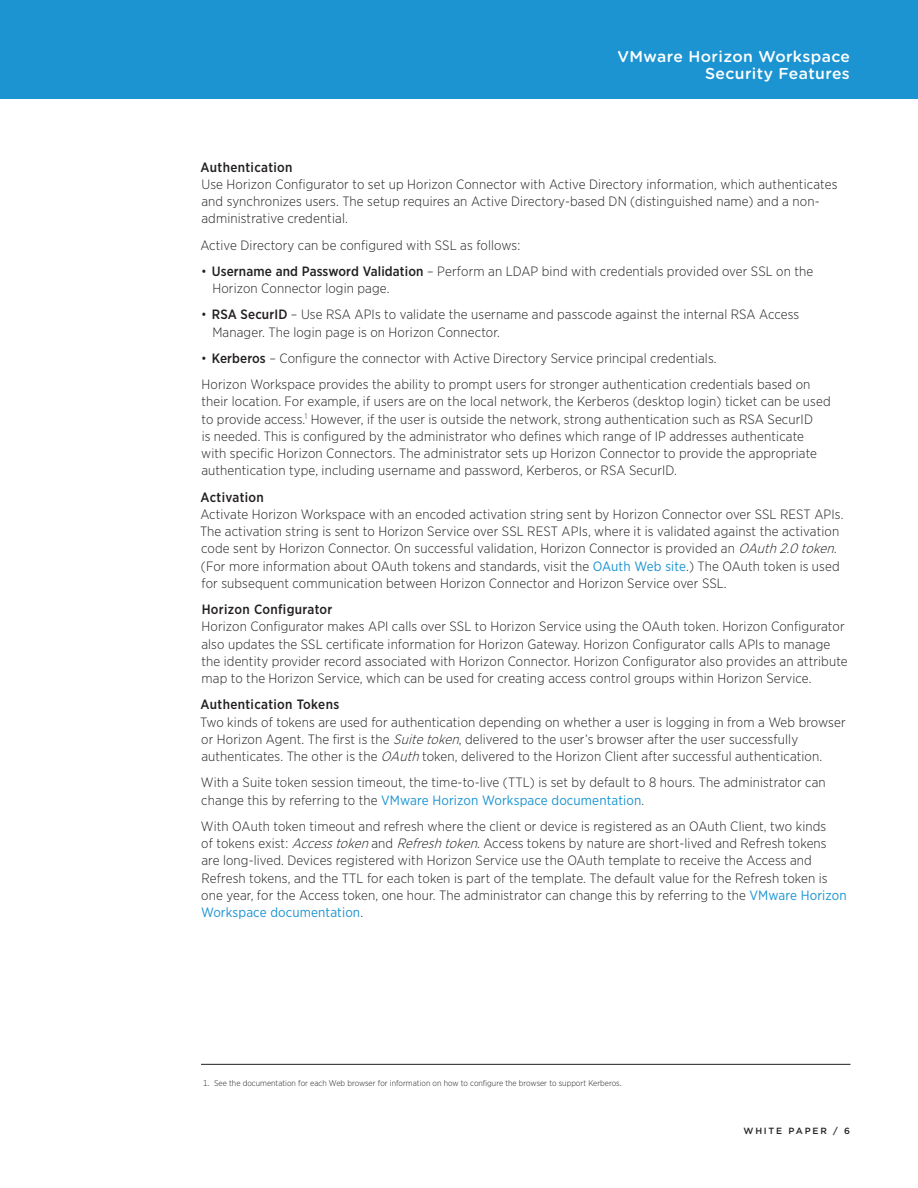
<style>
.page{position:relative;width:918px;height:1188px;background:#fff}
.page>*{position:absolute;margin:0;border:0;box-sizing:border-box;transform-origin:0 0}
.t1{font:500 15.75px/17.2px "Gotham Rounded";letter-spacing:.025em;color:#fff;text-align:right}
._5a_Body{font:300 13.5px/17.2px "Gotham Narrow";letter-spacing:.01em;color:#231f20}
._5b_Body_w__bullets{font:300 13.5px/17.2px "Gotham Narrow";letter-spacing:.01em;color:#231f20}
._4b_Subhead_2{font:500 13.5px "Gotham Narrow";letter-spacing:.025em;color:#231f20}
.t2{font:500 9px "Gotham";letter-spacing:.2em;color:#231f20}
.Footnote-First_line{font:300 8.25px "Gotham Narrow";color:#231f20}
.s1{font-weight:500}
.s2{font-style:italic}
.s3{font-weight:400;color:#1c94d2}
</style>
<div class="page">
<div style="left:0;top:0;width:918px;height:99px;background:#1c94d2"></div>
<hr style="left:201px;top:1064px;width:649px;height:1px;background:#231f20">
<p class="t1" style="left:618px;top:47px;width:234px">VMware Horizon Workspace<br>Security Features</p>
<p class="_4b_Subhead_2" style="left:201px;top:158px;width:94px">Authentication</p>
<p class="_5a_Body" style="left:201px;top:175px;width:637px">Use Horizon Configurator to set up Horizon Connector with Active Directory information, which authenticates and synchronizes users. The setup requires an Active Directory-based DN (distinguished name) and a non&shy;administrative credential.</p>
<p class="_5a_Body" style="left:200px;top:236px;width:322px">Active Directory can be configured with SSL as follows:</p>
<p class="_5b_Body_w__bullets" style="left:212px;top:262px;width:603px;text-indent:-11px">• <span class="s1">Username and Password Validation</span> – Perform an LDAP bind with credentials provided over SSL on the<br>Horizon Connector login page.</p>
<p class="_5b_Body_w__bullets" style="left:212px;top:306px;width:588px;text-indent:-11px">• <span class="s1">RSA SecurID</span> – Use RSA APIs to validate the username and passcode against the internal RSA Access<br>Manager. The login page is on Horizon Connector.</p>
<p class="_5b_Body_w__bullets" style="left:201px;top:349px;width:517px">• <span class="s1">Kerberos</span> – Configure the connector with Active Directory Service principal credentials.</p>
<p class="_5a_Body" style="left:201px;top:375px;width:631px">Horizon Workspace provides the ability to prompt users for stronger authentication credentials based on their location. For example, if users are on the local network, the Kerberos (desktop login) ticket can be used to provide access.<sup>1</sup> However, if the user is outside the network, strong authentication such as RSA SecurID<br>is needed. This is configured by the administrator who defines which range of IP addresses authenticate with specific Horizon Connectors. The administrator sets up Horizon Connector to provide the appropriate authentication type, including username and password, Kerberos, or RSA SecurID.</p>
<p class="_4b_Subhead_2" style="left:201px;top:488px;width:65px">Activation</p>
<p class="_5a_Body" style="left:200px;top:505px;width:645px">Activate Horizon Workspace with an encoded activation string sent by Horizon Connector over SSL REST APIs.<br>The activation string is sent to Horizon Service over SSL REST APIs, where it is validated against the activation code sent by Horizon Connector. On successful validation, Horizon Connector is provided an <span class="s2">OAuth2.0 token. </span>(For more information about OAuth tokens and standards, visit the <span class="s3">OAuth Web site</span>.) The OAuth token is used for subsequent communication between Horizon Connector and Horizon Service over SSL.</p>
<p class="_4b_Subhead_2" style="left:202px;top:601px;width:132px">Horizon Configurator</p>
<p class="_5a_Body" style="left:201px;top:618px;width:648px">Horizon Configurator makes API calls over SSL to Horizon Service using the OAuth token. Horizon Configurator also updates the SSL certificate information for Horizon Gateway. Horizon Configurator calls APIs to manage the identity provider record associated with Horizon Connector. Horizon Configurator also provides an attribute map to the Horizon Service, which can be used for creating access control groups within Horizon Service.</p>
<p class="_4b_Subhead_2" style="left:201px;top:696px;width:140px">Authentication Tokens</p>
<p class="_5a_Body" style="left:200px;top:713px;width:647px">Two kinds of tokens are used for authentication depending on whether a user is logging in from a Web browser or Horizon Agent. The first is the <span class="s2">Suitetoken</span>, delivered to the user’s browser after the user successfully authenticates. The other is the <span class="s2">OAuth</span>token, delivered to the Horizon Client after successful authentication.</p>
<p class="_5a_Body" style="left:201px;top:774px;width:626px">With a Suite token session timeout, the time-to-live (TTL) is set by default to 8 hours. The administrator can change this by referring to the <span class="s3">VMware Horizon Workspace documentation</span>.</p>
<p class="_5a_Body" style="left:201px;top:817px;width:647px">With OAuth token timeout and refresh where the client or device is registered as an OAuth Client, two kinds<br>of tokens exist: <span class="s2">Accesstoken</span>and <span class="s2">Refreshtoken</span>. Access tokens by nature are short-lived and Refresh tokens are long-lived. Devices registered with Horizon Service use the OAuth template to receive the Access and Refresh tokens, and the TTL for each token is part of the template. The default value for the Refresh token is one year, for the Access token, one hour. The administrator can change this by referring to the <span class="s3">VMware Horizon Workspace documentation</span>.</p>
<p class="Footnote-First_line" style="left:203px;top:1078px;width:420px">1. See the documentation for each Web browser for information on how to configure the browser to support Kerberos.</p>
<p class="t2" style="left:744px;top:1125px;width:108px">WHITE PAPER / 6</p>
</div>
